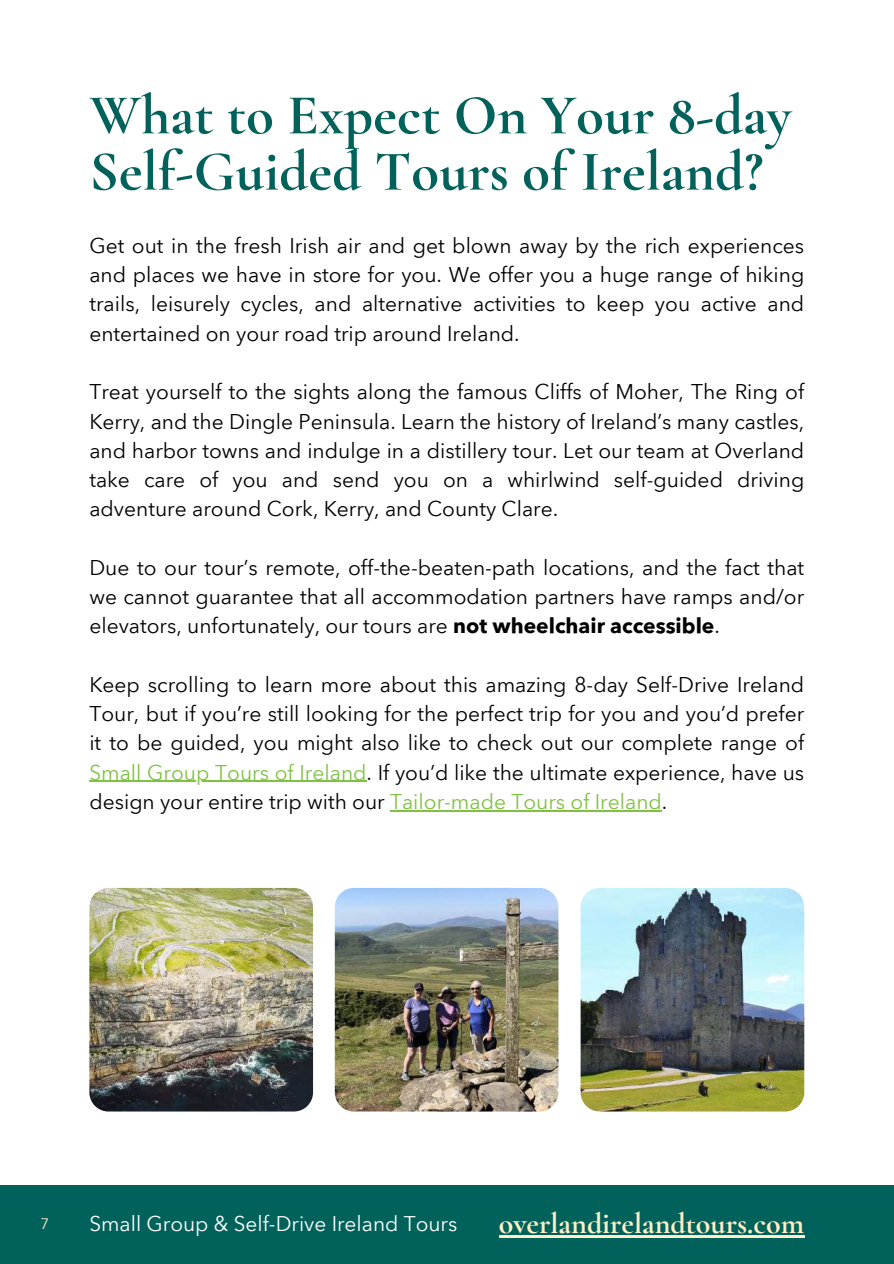
<style>
.page{position:relative;width:894px;height:1264px;background:#fff}
.page>*{position:absolute;margin:0;border:0;box-sizing:border-box;transform-origin:0 0}
.t1{font:700 57px/56.2px "Cormorant Garamond";color:#00625b}
.t2{font:700 30px "Cormorant Garamond";color:#ffeec6}
.t3{font:21px/29.2px "Avenir Next Arabic";color:#000;text-align:justify}
.t4{font:20.85px "Avenir Next Arabic";color:#fff}
.t5{font:15px "Avenir Next Arabic";color:#ffeec6}
.s1{font-weight:700}
.s2{color:#7fc241}
</style>
<div class="page">
<hr style="left:89px;top:780px;width:277px;height:2px;background:#7fc241">
<hr style="left:390px;top:810px;width:271px;height:1px;background:#7fc241">
<div style="left:0;top:1184px;width:893px;height:79px;background:#00625b"></div>
<img style="left:89px;top:887px;width:224px;height:224px;border-radius:19px">
<img style="left:335px;top:887px;width:223px;height:224px;border-radius:19px">
<img style="left:580px;top:887px;width:224px;height:224px;border-radius:19px">
<hr style="left:498px;top:1235px;width:306px;height:2px;background:#ffeec6">
<h1 class="t1" style="left:89px;top:87px;width:703px">What to Expect On Your 8-day<br>Self-Guided Tours of Ireland?</h1>
<p class="t3" style="left:89px;top:231px;width:716px">Get out in the fresh Irish air and get blown away by the rich experiences and places we have in store for you. We offer you a huge range of hiking trails, leisurely cycles, and alternative activities to keep you active and entertained on your road trip around Ireland.</p>
<p class="t3" style="left:89px;top:377px;width:716px">Treat yourself to the sights along the famous Cliffs of Moher, The Ring of Kerry, and the Dingle Peninsula. Learn the history of Ireland’s many castles, and harbor towns and indulge in a distillery tour. Let our team at Overland take care of you and send you on a whirlwind self-guided driving adventure around Cork, Kerry, and County Clare.</p>
<p class="t3" style="left:89px;top:553px;width:716px">Due to our tour’s remote, off-the-beaten-path locations, and the fact that we cannot guarantee that all accommodation partners have ramps and/or elevators, unfortunately, our tours are <span class="s1">not wheelchair accessible</span>.</p>
<p class="t3" style="left:89px;top:670px;width:716px">Keep scrolling to learn more about this amazing 8-day Self-Drive Ireland Tour, but if you’re still looking for the perfect trip for you and you’d prefer it to be guided, you might also like to check out our complete range of <span class="s2">Small Group Tours of Ireland</span>. If you’d like the ultimate experience, have us design your entire trip with our <span class="s2">Tailor-made Tours of Ireland</span>.</p>
<p class="t5" style="left:40px;top:1214px;width:10px">7</p>
<p class="t4" style="left:89px;top:1211px;width:369px">Small Group &amp; Self-Drive Ireland Tours</p>
<h2 class="t2" style="left:498px;top:1205px;width:307px">overlandirelandtours.com</h2>
</div>
